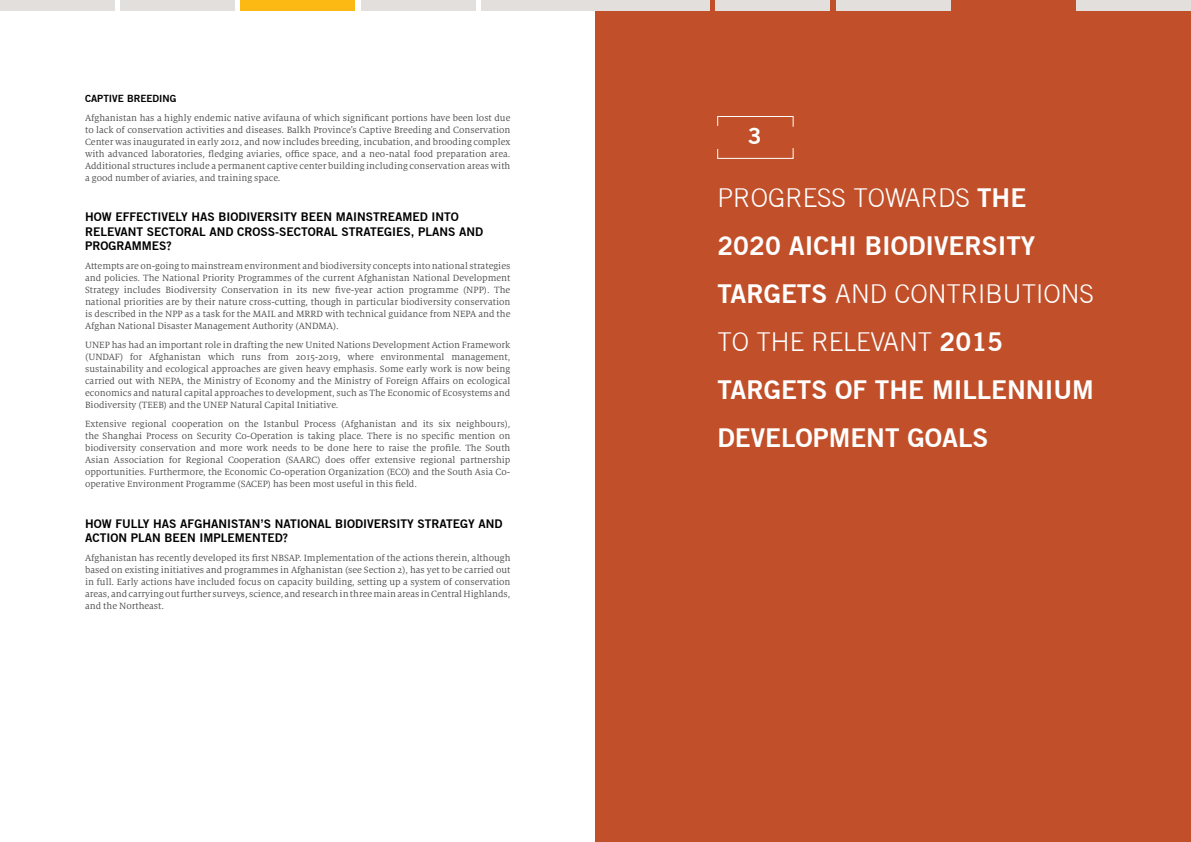
<style>
.page{position:relative;width:1191px;height:842px;background:#fff}
.page>*{position:absolute;margin:0;border:0;box-sizing:border-box;transform-origin:0 0}
.t1{font:700 26px/48px "Trade Gothic No.2";color:#fff}
.t2{font:300 26px/48px "Trade Gothic";color:#fff}
.t3{font:700 22.7px "Trade Gothic No.2";color:#fff}
.t4{font:700 12px/14.4px "Trade Gothic No.2";color:#000}
.t5{font:10px/12px "Milo Serif OT";color:#4d4d4f;text-align:justify}
.t6{font:700 10px "Trade Gothic No.2";color:#000}
.s1{font-family:"Trade Gothic No.2";font-weight:700}
</style>
<div class="page">
<div style="left:120px;top:0;width:115px;height:11px;background:#e2dfdc"></div>
<div style="left:0;top:0;width:114px;height:11px;background:#e2dfdc"></div>
<div style="left:240px;top:0;width:115px;height:11px;background:#fdb913"></div>
<div style="left:361px;top:0;width:114px;height:11px;background:#e2dfdc"></div>
<div style="left:481px;top:0;width:114px;height:11px;background:#e2dfdc"></div>
<div style="left:595px;top:0;width:596px;height:842px;background:#c1502a"></div>
<svg style="left:717px;top:148px;width:76px;height:11px"></svg>
<svg style="left:717px;top:116px;width:76px;height:11px"></svg>
<div style="left:716px;top:0;width:114px;height:11px;background:#e2dfdc"></div>
<div style="left:836px;top:0;width:114px;height:11px;background:#e2dfdc"></div>
<div style="left:1076px;top:0;width:115px;height:11px;background:#e2dfdc"></div>
<div style="left:595px;top:0;width:115px;height:11px;background:#e2dfdc"></div>
<p class="t6" style="left:85px;top:92px;width:93px">CAPTIVE BREEDING</p>
<p class="t5" style="left:85px;top:112px;width:427px">Afghanistan has a highly endemic native avifauna of which significant portions have been lost due to lack of conservation activities and diseases. Balkh Province’s Captive Breeding and Conservation Center was inaugurated in early 2012, and now includes breeding, incubation, and brooding complex with advanced laboratories, fledging aviaries, office space, and a neo-natal food preparation area.<br>Additional structures include a permanent captive center building including conservation areas with a good number of aviaries, and training space.</p>
<p class="t4" style="left:85px;top:209px;width:399px">HOW EFFECTIVELY HAS BIODIVERSITY BEEN MAINSTREAM ED INTO<br>R ELEVANT SECTORAL AN D CROSS-SECTORAL STRATEGIES, PLANS AN D<br>PROGRAMM ES?</p>
<p class="t5" style="left:85px;top:260px;width:427px">Attempts are on-going to mainstream environment and biodiversity concepts into national strategies and policies. The National Priority Programmes of the current Afghanistan National Development Strategy includes Biodiversity Conservation in its new five-year action programme (NPP). The national priorities are by their nature cross-cutting, though in particular biodiversity conservation is described in the NPP as a task for the MAIL and MRRD with technical guidance from NEPA and the Afghan National Disaster Management Authority (ANDMA).</p>
<p class="t5" style="left:85px;top:339px;width:427px">UNEP has had an important role in drafting the new United Nations Development Action Framework (UNDAF) for Afghanistan which runs from 2015-2019, where environmental management, sustainability and ecological approaches are given heavy emphasis. Some early work is now being carried out with NEPA, the Ministry of Economy and the Ministry of Foreign Affairs on ecological economics and natural capital approaches to development, such as The Economic of Ecosystems and Biodiversity (TEEB) and the UNEP Natural Capital Initiative.</p>
<p class="t5" style="left:85px;top:418px;width:427px">Extensive regional cooperation on the Istanbul Process (Afghanistan and its six neighbours), the Shanghai Process on Security Co-Operation is taking place. There is no specific mention on biodiversity conservation and more work needs to be done here to raise the profile. The South Asian Association for Regional Cooperation (SAARC) does offer extensive regional partnership opportunities. Furthermore, the Economic Co-operation Organization (ECO) and the South Asia Co&shy;operative Environment Programme (SACEP) has been most useful in this field.</p>
<p class="t4" style="left:85px;top:516px;width:419px">HOW FULLY HAS AFGHAN ISTAN ’S NATIONAL BIODIVERSITY STRATEGY AN D<br>ACTION PLAN BEEN IM PLEM ENTED?</p>
<p class="t5" style="left:85px;top:552px;width:427px">Afghanistan has recently developed its first NBSAP. Implementation of the actions therein, although based on existing initiatives and programmes in Afghanistan (see Section 2), has yet to be carried out in full. Early actions have included focus on capacity building, setting up a system of conservation areas, and carrying out further surveys, science, and research in three main areas in Central Highlands, and the Northeast.</p>
<h2 class="t3" style="left:747px;top:121px;width:15px">3</h2>
<h1 class="t2" style="left:717px;top:174px;width:310px">PROGRESS TOWARDS <span class="s1">THE</span></h1>
<h1 class="t1" style="left:717px;top:222px;width:319px">2020 AICHI BIODIVERSITY</h1>
<h1 class="t2" style="left:717px;top:270px;width:378px"><span class="s1">TARGETS</span> AND CONTRIBUTIONS<br>TO THE RELEVANT <span class="s1">2015</span></h1>
<h1 class="t1" style="left:717px;top:366px;width:374px">TARGETS OF THE MILLENN IUM<br>DEVELOPM ENT GOALS</h1>
</div>
